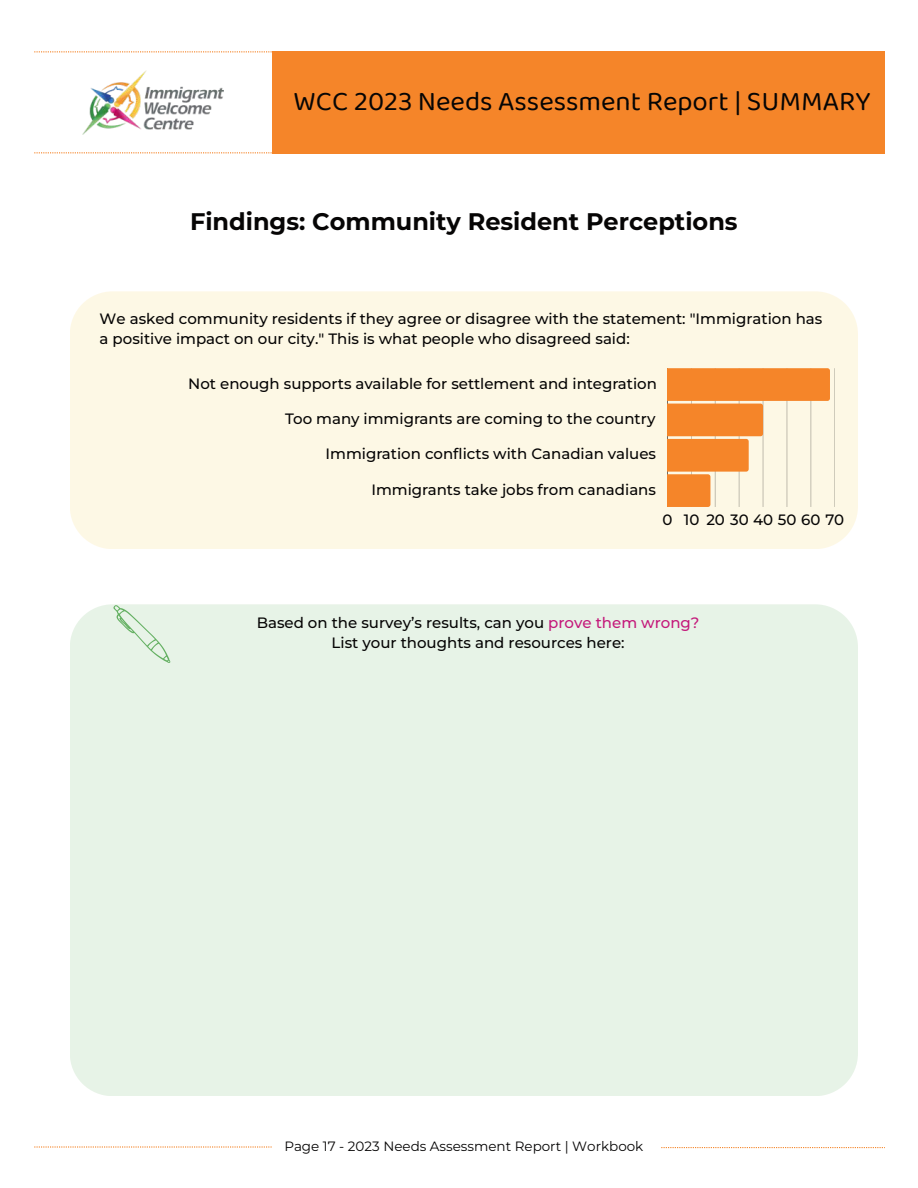
<style>
.page{position:relative;width:918px;height:1188px;background:#fff}
.page>*{position:absolute;margin:0;border:0;box-sizing:border-box;transform-origin:0 0}
.t1{font:27.75px "Baloo 2";color:#060505}
.t2{font:700 24px "Montserrat";color:#060505}
.t3{font:500 15px/20.2px "Montserrat";color:#060505}
.t4{font:13.5px "Montserrat";color:#060505}
.s1{color:#c41a7b}
</style>
<div class="page">
<div style="left:273px;top:51px;width:612px;height:102px;background:#f58529"></div>
<img style="left:83px;top:70px;width:140px;height:64px">
<svg style="left:34px;top:51px;width:239px;height:1px"></svg>
<svg style="left:34px;top:152px;width:239px;height:1px"></svg>
<div style="left:70px;top:291px;width:788px;height:258px;background:#fdf8e5"></div>
<hr style="left:835px;top:368px;width:1px;height:139px;background:#000">
<svg style="left:667px;top:368px;width:163px;height:139px;background:#f7b77b"></svg>
<div style="left:70px;top:604px;width:788px;height:492px;background:#e7f3e7"></div>
<svg style="left:113px;top:604px;width:57px;height:59px;background:#dceddc"></svg>
<svg style="left:34px;top:1146px;width:238px;height:2px"></svg>
<svg style="left:661px;top:1147px;width:224px;height:1px"></svg>
<h1 class="t1" style="left:294px;top:82px;width:579px">WCC 2023 Needs Assessment Report | SUMMARY</h1>
<h2 class="t2" style="left:190px;top:205px;width:549px">Findings: Community Resident Perceptions</h2>
<p class="t3" style="left:100px;top:308px;width:724px">We asked community residents if they agree or disagree with the statement: "Immigration has a positive impact on our city." This is what people who disagreed said:</p>
<p class="t3" style="left:188px;top:373px;width:470px">Not enough supports available for settlement and integration</p>
<p class="t3" style="left:285px;top:408px;width:372px">Too many immigrants are coming to the country</p>
<p class="t3" style="left:326px;top:444px;width:332px">Immigration conflicts with Canadian values</p>
<p class="t3" style="left:371px;top:479px;width:286px">Immigrants take jobs from canadians</p>
<p class="t3" style="left:663px;top:510px;width:183px">0 10 20 30 40 50 60 70</p>
<p class="t3" style="left:257px;top:612px;width:444px;text-align:center">Based on the survey’s results, can you <span class="s1">prove them wrong?<br></span>List your thoughts and resources here:</p>
<p class="t4" style="left:284px;top:1137px;width:361px">Page 17 - 2023 Needs Assessment Report | Workbook</p>
</div>
